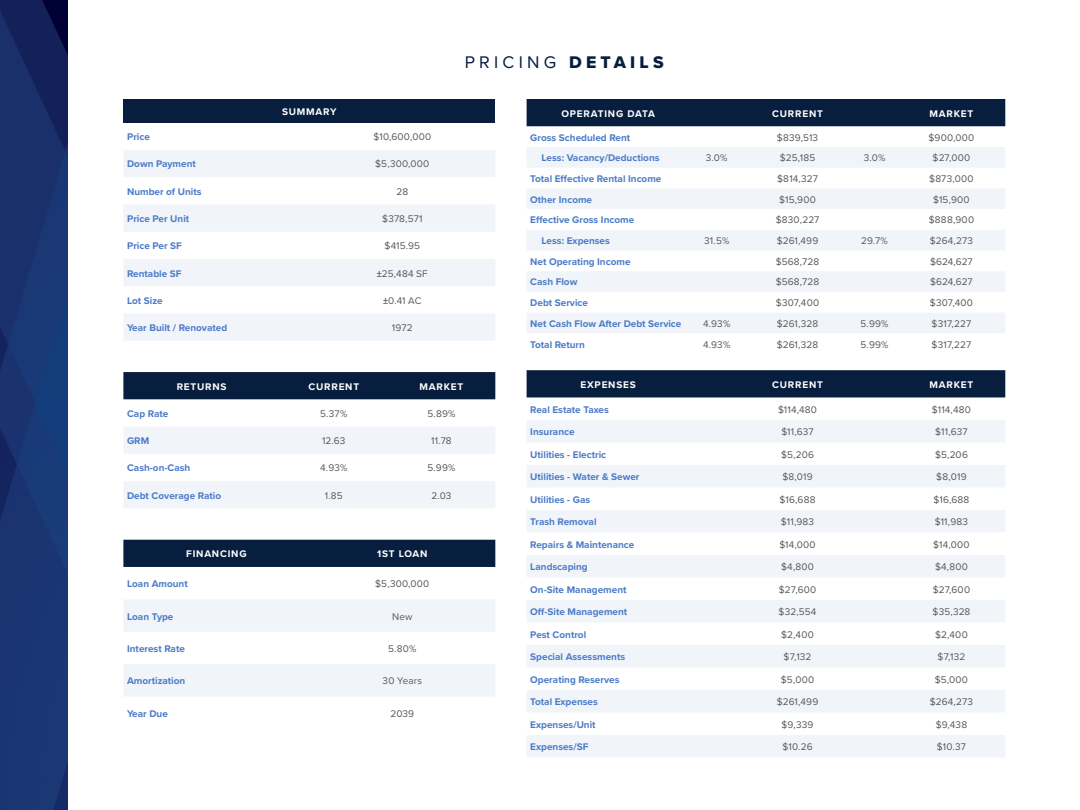
<style>
.page{position:relative;width:1080px;height:810px;background:#fff}
.page>*{position:absolute;margin:0;border:0;box-sizing:border-box;transform-origin:0 0}
.t1{font:17.5px "Proxima Nova";letter-spacing:.245em;color:#071e3f}
.t2{font:700 10px "Proxima Nova";color:#4b7bc7}
.t3{font:10px "Proxima Nova";letter-spacing:.02em;color:#57585a}
.t4{font:700 10px "Proxima Nova";letter-spacing:.08em;color:#fff}
.s1{font-family:"Proxima Nova Extrabld"}
.s2{font-weight:700}
</style>
<div class="page">
<img style="left:0;top:0;width:68px;height:810px">
<div style="left:123px;top:99px;width:372px;height:24px;background:#071e3f"></div>
<svg style="left:124px;top:150px;width:371px;height:191px;fill:#f1f5fa"></svg>
<div style="left:123px;top:372px;width:372px;height:27px;background:#071e3f"></div>
<svg style="left:124px;top:427px;width:371px;height:81px"></svg>
<div style="left:123px;top:540px;width:372px;height:27px;background:#071e3f"></div>
<svg style="left:124px;top:600px;width:371px;height:96px;fill:#f1f5fa"></svg>
<div style="left:527px;top:99px;width:478px;height:27px;background:#071e3f"></div>
<svg style="left:527px;top:147px;width:478px;height:186px;fill:#f1f5fa"></svg>
<div style="left:527px;top:370px;width:478px;height:27px;background:#071e3f"></div>
<svg style="left:527px;top:420px;width:478px;height:337px;fill:#f1f5fa"></svg>
<h1 class="t1" style="left:465px;top:49px;width:200px">PRICING <span class="s1">DETAILS</span></h1>
<p class="t4" style="left:282px;top:104px;width:56px">SUMMARY</p>
<p class="t2" style="left:127px;top:129px;width:24px">Price</p>
<p class="t3" style="left:373px;top:129px;width:59px">$10,600,000</p>
<p class="t2" style="left:127px;top:157px;width:70px">Down Payment</p>
<p class="t3" style="left:375px;top:157px;width:56px">$5,300,000</p>
<p class="t2" style="left:127px;top:184px;width:76px">Number of Units</p>
<p class="t3" style="left:397px;top:184px;width:13px">28</p>
<p class="t2" style="left:127px;top:211px;width:64px">Price Per Unit</p>
<p class="t3" style="left:382px;top:211px;width:42px">$378,571</p>
<p class="t2" style="left:127px;top:238px;width:56px">Price Per SF</p>
<p class="t3" style="left:384px;top:238px;width:37px">$415.95</p>
<p class="t2" style="left:127px;top:266px;width:56px">Rentable SF</p>
<p class="t3" style="left:377px;top:266px;width:52px"><span class="s2">±</span>25,484 SF</p>
<p class="t2" style="left:127px;top:293px;width:37px">Lot Size</p>
<p class="t3" style="left:383px;top:293px;width:40px"><span class="s2">±</span>0.41 AC</p>
<p class="t2" style="left:127px;top:320px;width:102px">Year Built / Renovated</p>
<p class="t3" style="left:392px;top:320px;width:22px">1972</p>
<p class="t4" style="left:177px;top:379px;width:51px">RETURNS</p>
<p class="t4" style="left:308px;top:379px;width:52px">CURRENT</p>
<p class="t4" style="left:420px;top:379px;width:45px">MARKET</p>
<p class="t2" style="left:127px;top:406px;width:43px">Cap Rate</p>
<p class="t3" style="left:320px;top:406px;width:29px">5.37%</p>
<p class="t3" style="left:428px;top:406px;width:29px">5.89%</p>
<p class="t2" style="left:127px;top:433px;width:24px">GRM</p>
<p class="t3" style="left:322px;top:433px;width:25px">12.63</p>
<p class="t3" style="left:431px;top:433px;width:22px">11.78</p>
<p class="t2" style="left:127px;top:461px;width:65px">Cash-on-Cash</p>
<p class="t3" style="left:320px;top:461px;width:29px">4.93%</p>
<p class="t3" style="left:428px;top:461px;width:29px">5.99%</p>
<p class="t2" style="left:127px;top:488px;width:96px">Debt Coverage Ratio</p>
<p class="t3" style="left:325px;top:488px;width:20px">1.85</p>
<p class="t3" style="left:431px;top:488px;width:22px">2.03</p>
<p class="t4" style="left:186px;top:546px;width:62px">FINANCING</p>
<p class="t4" style="left:377px;top:546px;width:52px">1ST LOAN</p>
<p class="t2" style="left:127px;top:576px;width:62px">Loan Amount</p>
<p class="t3" style="left:375px;top:576px;width:56px">$5,300,000</p>
<p class="t2" style="left:127px;top:609px;width:48px">Loan Type</p>
<p class="t3" style="left:392px;top:609px;width:22px">New</p>
<p class="t2" style="left:127px;top:641px;width:59px">Interest Rate</p>
<p class="t3" style="left:388px;top:641px;width:30px">5.80%</p>
<p class="t2" style="left:127px;top:674px;width:60px">Amortization</p>
<p class="t3" style="left:383px;top:674px;width:41px">30 Years</p>
<p class="t2" style="left:127px;top:706px;width:42px">Year Due</p>
<p class="t3" style="left:391px;top:706px;width:25px">2039</p>
<p class="t4" style="left:561px;top:106px;width:95px">OPERATING DATA</p>
<p class="t4" style="left:772px;top:106px;width:52px">CURRENT</p>
<p class="t4" style="left:930px;top:106px;width:45px">MARKET</p>
<p class="t2" style="left:530px;top:130px;width:101px">Gross Scheduled Rent</p>
<p class="t3" style="left:777px;top:130px;width:43px">$839,513</p>
<p class="t3" style="left:929px;top:130px;width:47px">$900,000</p>
<p class="t2" style="left:542px;top:150px;width:120px">Less: Vacancy/Deductions</p>
<p class="t3" style="left:706px;top:150px;width:23px">3.0%</p>
<p class="t3" style="left:780px;top:150px;width:37px">$25,185</p>
<p class="t3" style="left:864px;top:150px;width:23px">3.0%</p>
<p class="t3" style="left:933px;top:150px;width:39px">$27,000</p>
<p class="t2" style="left:530px;top:171px;width:133px">Total Effective Rental Income</p>
<p class="t3" style="left:777px;top:171px;width:42px">$814,327</p>
<p class="t3" style="left:929px;top:171px;width:46px">$873,000</p>
<p class="t2" style="left:530px;top:192px;width:63px">Other Income</p>
<p class="t3" style="left:779px;top:192px;width:38px">$15,900</p>
<p class="t3" style="left:933px;top:192px;width:38px">$15,900</p>
<p class="t2" style="left:530px;top:213px;width:105px">Effective Gross Income</p>
<p class="t3" style="left:776px;top:213px;width:45px">$830,227</p>
<p class="t3" style="left:929px;top:213px;width:47px">$888,900</p>
<p class="t2" style="left:542px;top:233px;width:70px">Less: Expenses</p>
<p class="t3" style="left:704px;top:233px;width:27px">31.5%</p>
<p class="t3" style="left:777px;top:233px;width:43px">$261,499</p>
<p class="t3" style="left:861px;top:233px;width:28px">29.7%</p>
<p class="t3" style="left:930px;top:233px;width:45px">$264,273</p>
<p class="t2" style="left:530px;top:254px;width:102px">Net Operating Income</p>
<p class="t3" style="left:776px;top:254px;width:45px">$568,728</p>
<p class="t3" style="left:930px;top:254px;width:44px">$624,627</p>
<p class="t2" style="left:530px;top:275px;width:49px">Cash Flow</p>
<p class="t3" style="left:776px;top:275px;width:45px">$568,728</p>
<p class="t3" style="left:930px;top:275px;width:44px">$624,627</p>
<p class="t2" style="left:530px;top:295px;width:59px">Debt Service</p>
<p class="t3" style="left:776px;top:295px;width:45px">$307,400</p>
<p class="t3" style="left:930px;top:295px;width:45px">$307,400</p>
<p class="t2" style="left:530px;top:316px;width:153px">Net Cash Flow After Debt Service</p>
<p class="t3" style="left:703px;top:316px;width:29px">4.93%</p>
<p class="t3" style="left:777px;top:316px;width:43px">$261,328</p>
<p class="t3" style="left:861px;top:316px;width:29px">5.99%</p>
<p class="t3" style="left:932px;top:316px;width:41px">$317,227</p>
<p class="t2" style="left:530px;top:337px;width:56px">Total Return</p>
<p class="t3" style="left:703px;top:337px;width:29px">4.93%</p>
<p class="t3" style="left:777px;top:337px;width:43px">$261,328</p>
<p class="t3" style="left:861px;top:337px;width:29px">5.99%</p>
<p class="t3" style="left:932px;top:337px;width:41px">$317,227</p>
<p class="t4" style="left:581px;top:377px;width:57px">EXPENSES</p>
<p class="t4" style="left:772px;top:377px;width:52px">CURRENT</p>
<p class="t4" style="left:930px;top:377px;width:45px">MARKET</p>
<p class="t2" style="left:530px;top:402px;width:80px">Real Estate Taxes</p>
<p class="t3" style="left:778px;top:402px;width:41px">$114,480</p>
<p class="t3" style="left:932px;top:402px;width:41px">$114,480</p>
<p class="t2" style="left:530px;top:424px;width:46px">Insurance</p>
<p class="t3" style="left:781px;top:424px;width:34px">$11,637</p>
<p class="t3" style="left:935px;top:424px;width:34px">$11,637</p>
<p class="t2" style="left:530px;top:447px;width:77px">Utilities - Electric</p>
<p class="t3" style="left:781px;top:447px;width:34px">$5,206</p>
<p class="t3" style="left:935px;top:447px;width:34px">$5,206</p>
<p class="t2" style="left:530px;top:469px;width:111px">Utilities - Water &amp; Sewer</p>
<p class="t3" style="left:782px;top:469px;width:32px">$8,019</p>
<p class="t3" style="left:936px;top:469px;width:32px">$8,019</p>
<p class="t2" style="left:530px;top:492px;width:61px">Utilities - Gas</p>
<p class="t3" style="left:780px;top:492px;width:37px">$16,688</p>
<p class="t3" style="left:933px;top:492px;width:37px">$16,688</p>
<p class="t2" style="left:530px;top:514px;width:68px">Trash Removal</p>
<p class="t3" style="left:781px;top:514px;width:35px">$11,983</p>
<p class="t3" style="left:935px;top:514px;width:35px">$11,983</p>
<p class="t2" style="left:530px;top:537px;width:106px">Repairs &amp; Maintenance</p>
<p class="t3" style="left:779px;top:537px;width:38px">$14,000</p>
<p class="t3" style="left:933px;top:537px;width:38px">$14,000</p>
<p class="t2" style="left:530px;top:559px;width:59px">Landscaping</p>
<p class="t3" style="left:781px;top:559px;width:34px">$4,800</p>
<p class="t3" style="left:935px;top:559px;width:34px">$4,800</p>
<p class="t2" style="left:530px;top:582px;width:98px">On-Site Management</p>
<p class="t3" style="left:779px;top:582px;width:39px">$27,600</p>
<p class="t3" style="left:933px;top:582px;width:39px">$27,600</p>
<p class="t2" style="left:530px;top:604px;width:98px">Off-Site Management</p>
<p class="t3" style="left:779px;top:604px;width:39px">$32,554</p>
<p class="t3" style="left:933px;top:604px;width:39px">$35,328</p>
<p class="t2" style="left:530px;top:627px;width:57px">Pest Control</p>
<p class="t3" style="left:781px;top:627px;width:34px">$2,400</p>
<p class="t3" style="left:935px;top:627px;width:34px">$2,400</p>
<p class="t2" style="left:530px;top:649px;width:96px">Special Assessments</p>
<p class="t3" style="left:784px;top:649px;width:29px">$7,132</p>
<p class="t3" style="left:938px;top:649px;width:29px">$7,132</p>
<p class="t2" style="left:530px;top:672px;width:91px">Operating Reserves</p>
<p class="t3" style="left:781px;top:672px;width:35px">$5,000</p>
<p class="t3" style="left:935px;top:672px;width:35px">$5,000</p>
<p class="t2" style="left:530px;top:694px;width:69px">Total Expenses</p>
<p class="t3" style="left:777px;top:694px;width:43px">$261,499</p>
<p class="t3" style="left:930px;top:694px;width:45px">$264,273</p>
<p class="t2" style="left:530px;top:717px;width:67px">Expenses/Unit</p>
<p class="t3" style="left:782px;top:717px;width:33px">$9,339</p>
<p class="t3" style="left:936px;top:717px;width:33px">$9,438</p>
<p class="t2" style="left:530px;top:739px;width:60px">Expenses/SF</p>
<p class="t3" style="left:783px;top:739px;width:32px">$10.26</p>
<p class="t3" style="left:937px;top:739px;width:31px">$10.37</p>
</div>
